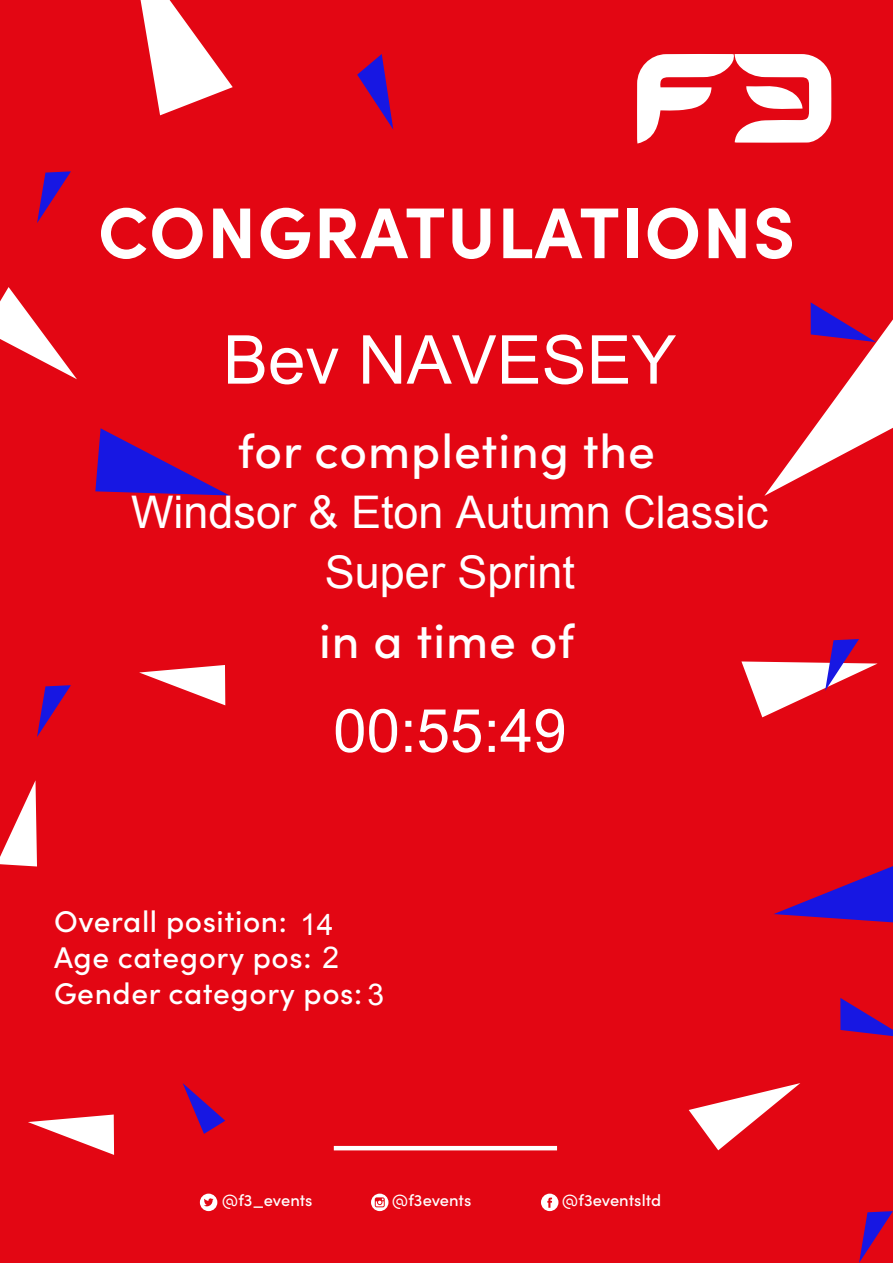
<style>
.page{position:relative;width:893px;height:1263px;background:#e30613}
.page>*{position:absolute;margin:0;border:0;box-sizing:border-box;transform-origin:0 0}
.t1{font:700 72px "Sofia Pro";letter-spacing:.02em;color:#fff}
.t2{font:67.5px "Arial";color:#fff}
.t3{font:60px "Arial";color:#fff}
.t4{font:500 48px "Sofia Pro";letter-spacing:.02em;color:#fff}
.t5{font:45px "Arial";color:#fff}
.t6{font:500 30px/36px "Sofia Pro";letter-spacing:.02em;color:#fff}
.t7{font:30px "Arial";color:#fff}
.t8{font:500 16.5px "Sofia Pro";color:#fff}
.s1{font-family:"Arial";font-weight:400}
</style>
<div class="page">
<hr style="left:334px;top:1146px;width:223px;height:4px;background:#fff">
<svg style="left:139px;top:665px;width:86px;height:40px"></svg>
<svg style="left:0;top:780px;width:37px;height:86px"></svg>
<svg style="left:28px;top:1114px;width:86px;height:41px"></svg>
<svg style="left:141px;top:0;width:92px;height:115px"></svg>
<svg style="left:689px;top:1083px;width:111px;height:67px"></svg>
<svg style="left:0;top:287px;width:77px;height:92px"></svg>
<svg style="left:774px;top:866px;width:119px;height:56px"></svg>
<svg style="left:95px;top:428px;width:134px;height:67px"></svg>
<svg style="left:764px;top:302px;width:129px;height:194px"></svg>
<svg style="left:840px;top:998px;width:53px;height:38px"></svg>
<svg style="left:37px;top:685px;width:34px;height:52px"></svg>
<svg style="left:741px;top:639px;width:137px;height:78px"></svg>
<svg style="left:37px;top:171px;width:34px;height:52px"></svg>
<svg style="left:859px;top:1211px;width:34px;height:52px"></svg>
<svg style="left:357px;top:54px;width:36px;height:75px"></svg>
<svg style="left:183px;top:1083px;width:42px;height:51px"></svg>
<svg style="left:541px;top:1193px;width:17px;height:18px"></svg>
<svg style="left:200px;top:1193px;width:17px;height:18px"></svg>
<svg style="left:371px;top:1193px;width:17px;height:18px"></svg>
<svg style="left:637px;top:54px;width:194px;height:90px"></svg>
<h1 class="t1" style="left:98px;top:177px;width:699px">CONGRATULATIONS</h1>
<h2 class="t2" style="left:223px;top:323px;width:455px">Bev NAVESEY</h2>
<h3 class="t4" style="left:238px;top:416px;width:419px">for completing the</h3>
<h3 class="t5" style="left:131px;top:488px;width:639px">Windsor &amp; Eton Autumn Classic</h3>
<h3 class="t5" style="left:325px;top:548px;width:251px">Super Sprint</h3>
<h3 class="t4" style="left:319px;top:605px;width:257px">in a time of</h3>
<h3 class="t3" style="left:333px;top:698px;width:235px">00:55:49</h3>
<p class="t6" style="left:54px;top:901px;width:332px">Overall position:<br>Age category pos: <span class="s1">2<br></span>Gender category pos: <span class="s1">3</span></p>
<p class="t7" style="left:300px;top:908px;width:35px">14</p>
<p class="t8" style="left:222px;top:1188px;width:92px">@f3_events</p>
<p class="t8" style="left:392px;top:1188px;width:81px">@f3events</p>
<p class="t8" style="left:562px;top:1188px;width:101px">@f3eventsltd</p>
</div>
